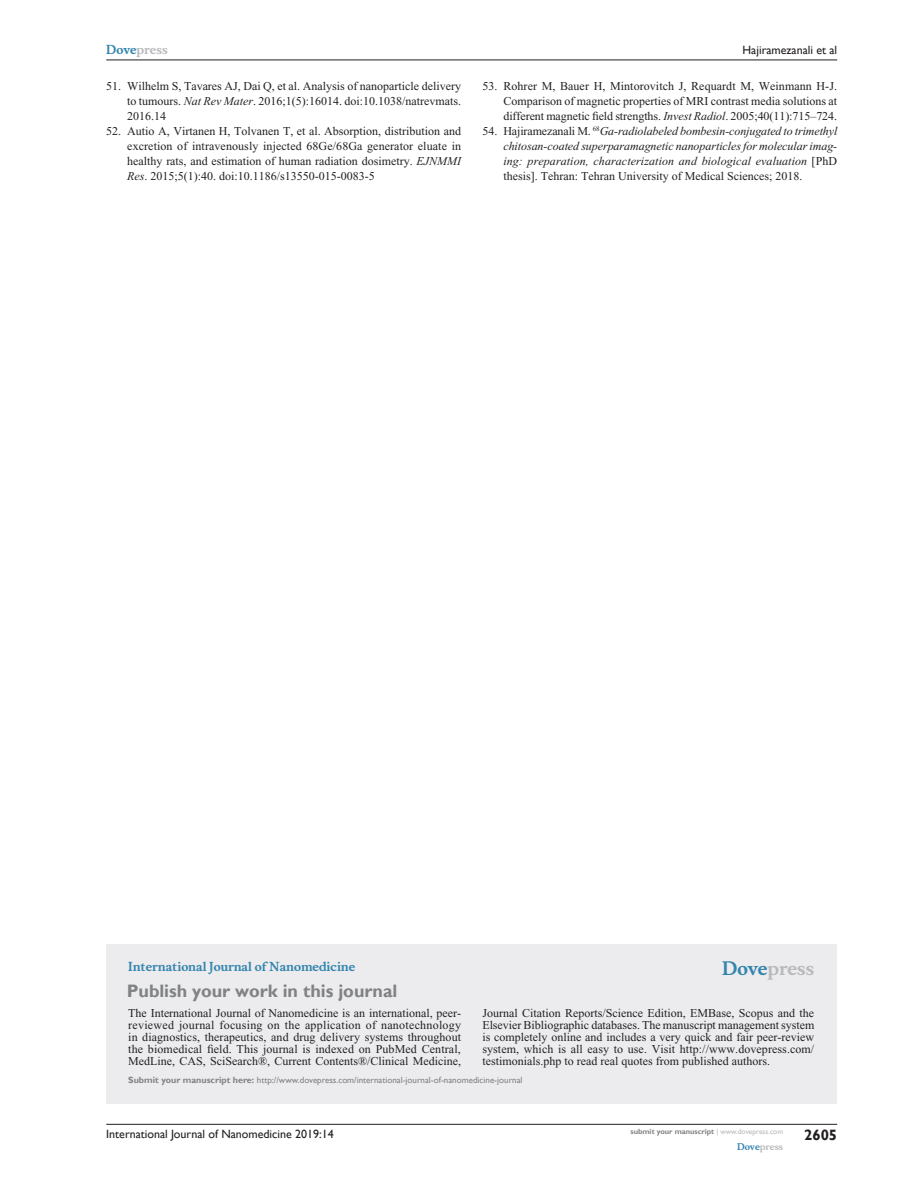
<style>
.page{position:relative;width:918px;height:1188px;background:#fff}
.page>*{position:absolute;margin:0;border:0;box-sizing:border-box;transform-origin:0 0}
.t1{font:700 18px "Gill Sans";color:#808285}
.t2{font:700 18px "Musee";color:#b8b9bc}
.t3{font:700 15px "Gill Sans";color:#231f20}
.RefNL2{font:12px/12px "Times New Roman";color:#231f20;text-align:justify}
.RefNL2-2{font:italic 12px/15px "Times New Roman";letter-spacing:.005em;color:#231f20;text-align:justify}
.t4{font:12px "Gill Sans";color:#231f20}
.t5{font:700 12px "Musee";color:#3485ae}
.t6{font:700 12px "Musee";color:#b8b9bc}
.t7{font:9px "Gill Sans";color:#808285}
.t8{font:700 9px "Musee";color:#b8b9bc}
.t9{font:700 7.5px "Gill Sans";color:#808285}
.s1{color:#3485ae}
.s2{font-style:italic}
.s3{font-style:normal}
.s4{font-weight:700}
.s5{font-weight:400;color:#b8b9bc}
</style>
<div class="page">
<div style="left:106px;top:944px;width:731px;height:159px;background:#ececee"></div>
<hr style="left:106px;top:1124px;width:731px;height:1px;background:#231f20">
<hr style="left:106px;top:60px;width:731px;height:1px;background:#231f20">
<p class="t6" style="left:106px;top:43px;width:63px"><span class="s1">Dove</span>press</p>
<p class="RefNL2" style="left:127px;top:79px;width:335px;line-height:15px;text-indent:-21px">51. Wilhelm S, Tavares AJ, Dai Q, et al. Analysis of nanoparticle delivery to tumours. <span class="s2">Nat Rev Mater</span>. 2016;1(5):16014. doi:10.1038/natrevmats.<br>2016.14</p>
<p class="RefNL2" style="left:127px;top:124px;width:335px;line-height:15px;text-indent:-21px">52. Autio A, Virtanen H, Tolvanen T, et al. Absorption, distribution and excretion of intravenously injected 68Ge/68Ga generator eluate in healthy rats, and estimation of human radiation dosimetry. <span class="s2">EJNMMI Res</span>. 2015;5(1):40. doi:10.1186/s13550-015-0083-5</p>
<p class="t4" style="left:743px;top:43px;width:96px">Hajiramezanali et al</p>
<p class="RefNL2" style="left:503px;top:79px;width:335px;line-height:15px;text-indent:-21px">53. Rohrer M, Bauer H, Mintorovitch J, Requardt M, Weinmann H-J.<br>Comparison of magnetic properties of MRI contrast media solutions at different magnetic field strengths. <span class="s2">Invest Radiol</span>. 2005;40(11):715–724.</p>
<p class="RefNL2-2" style="left:503px;top:124px;width:335px;text-indent:-21px"><span class="s3">54. Hajiramezanali M.</span> <sup>68</sup>Ga-radiolabeled bombesin-conjugated to trimethyl chitosan-coated superparamagnetic nanoparticles for molecular imag&shy;ing: preparation, characterization and biological evaluation <span class="s3">[PhD thesis]. Tehran: Tehran University of Medical Sciences; 2018.</span></p>
<p class="t5" style="left:128px;top:959px;width:228px">International Journal of Nanomedicine</p>
<h1 class="t1" style="left:127px;top:980px;width:272px">Publish your work in this journal</h1>
<h1 class="t2" style="left:722px;top:958px;width:94px"><span class="s1">Dove</span>press</h1>
<p class="RefNL2" style="left:128px;top:1007px;width:334px">The International Journal of Nanomedicine is an international, peer&shy;reviewed journal focusing on the application of nanotechnology in diagnostics, therapeutics, and drug delivery systems throughout the biomedical field. This journal is indexed on PubMed Central, MedLine, CAS, SciSearch®, Current Contents®/Clinical Medicine,</p>
<p class="RefNL2" style="left:482px;top:1007px;width:334px">Journal Citation Reports/Science Edition, EMBase, Scopus and the Elsevier Bibliographic databases. The manuscript management system is completely online and includes a very quick and fair peer-review system, which is all easy to use. Visit http://www.dovepress.com/ testimonials.php to read real quotes from published authors.</p>
<p class="t7" style="left:128px;top:1075px;width:396px"><span class="s4">Submit your manuscript here:</span> http://www.dovepress.com/international-journal-of-nanomedicine-journal</p>
<p class="t4" style="left:106px;top:1127px;width:229px">International Journal of Nanomedicine 2019:14</p>
<p class="t9" style="left:631px;top:1127px;width:154px">submit your manuscript <span class="s5">| www.dovepress.com</span></p>
<p class="t8" style="left:737px;top:1141px;width:48px"><span class="s1">Dove</span>press</p>
<p class="t3" style="left:804px;top:1126px;width:35px">2605</p>
</div>
